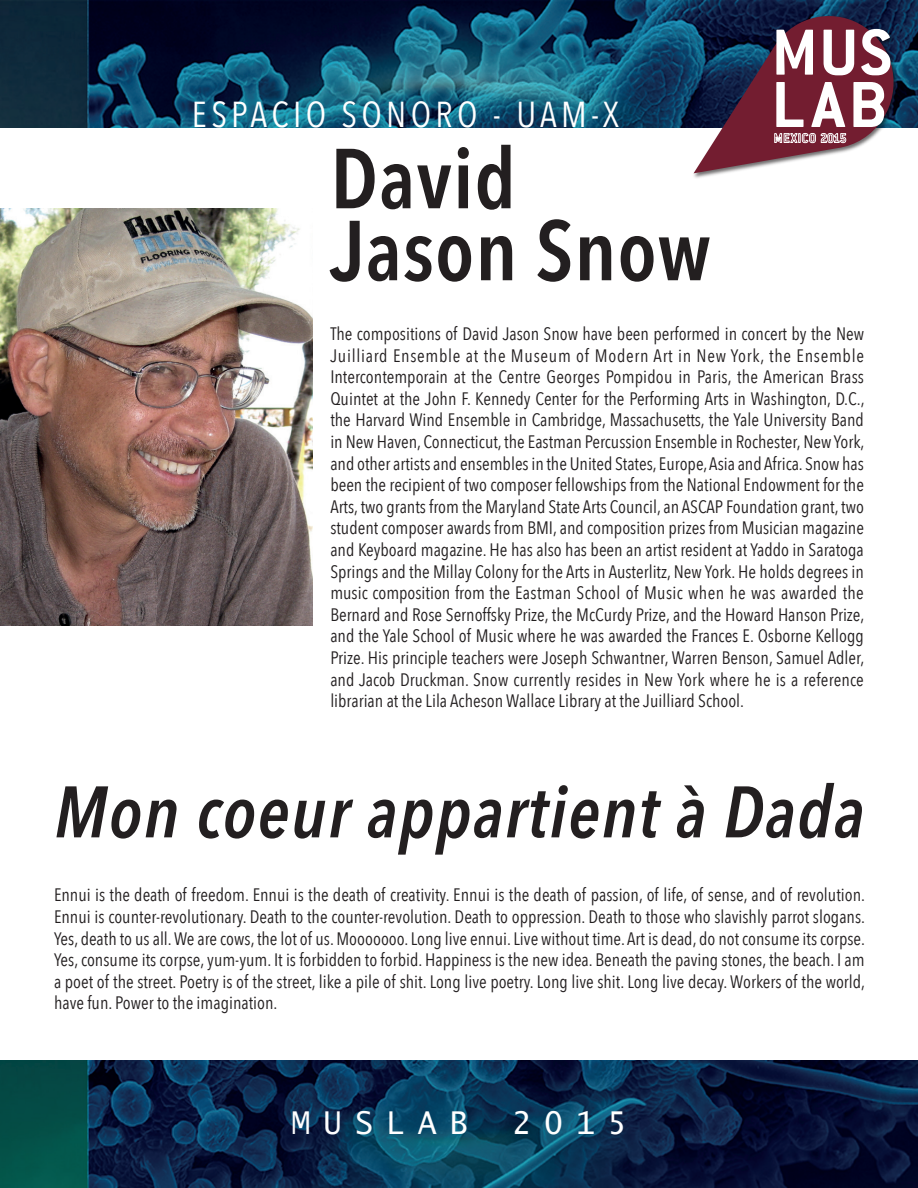
<style>
.page{position:relative;width:918px;height:1188px;background:#fff}
.page>*{position:absolute;margin:0;border:0;box-sizing:border-box;transform-origin:0 0}
.t1{font:600 84px/72px "Avenir Next Condensed";letter-spacing:.01em;color:#231f20}
.t2{font:italic 600 72px "Avenir Next Condensed";letter-spacing:.02em;color:#231f20}
.t3{font:700 71.4px "Conduit ITC";letter-spacing:.04em;color:#fff}
.t4{font:36px "Avenir Next Condensed";letter-spacing:.12em;color:#fff}
.t5{font:31.5px "Lucida Sans Typewriter";letter-spacing:.4em;color:#fff}
.t6{font:18px/21.6px "Avenir Next Condensed";color:#231f20;text-align:justify}
</style>
<div class="page">
<img style="left:0;top:0;width:918px;height:128px">
<img style="left:0;top:1061px;width:918px;height:127px">
<img style="left:691px;top:13px;width:34px;height:165px">
<svg style="left:694px;top:7px;width:208px;height:166px;background:#633f54"></svg>
<img style="left:0;top:208px;width:313px;height:417px">
<h3 class="t4" style="left:192px;top:84px;width:429px">ESPACIO SONORO - UAM-X</h3>
<h1 class="t1" style="left:330px;top:141px;width:382px">David<br>Jason Snow</h1>
<h3 class="t3" style="left:772px;top:11px;width:122px">MUS</h3>
<h3 class="t3" style="left:771px;top:63px;width:118px">LAB</h3>
<p class="t6" style="left:330px;top:322px;width:536px">The compositions of David Jason Snow have been performed in concert by the New Juilliard Ensemble at the Museum of Modern Art in New York, the Ensemble Intercontemporain at the Centre Georges Pompidou in Paris, the American Brass Quintet at the John F. Kennedy Center for the Performing Arts in Washington, D.C., the Harvard Wind Ensemble in Cambridge, Massachusetts, the Yale University Band in New Haven, Connecticut, the Eastman Percussion Ensemble in Rochester, New York, and other artists and ensembles in the United States, Europe, Asia and Africa. Snow has been the recipient of two composer fellowships from the National Endowment for the Arts, two grants from the Maryland State Arts Council, an ASCAP Foundation grant, two student composer awards from BMI, and composition prizes from Musician magazine and Keyboard magazine. He has also has been an artist resident at Yaddo in Saratoga Springs and the Millay Colony for the Arts in Austerlitz, New York. He holds degrees in music composition from the Eastman School of Music when he was awarded the Bernard and Rose Sernoffsky Prize, the McCurdy Prize, and the Howard Hanson Prize, and the Yale School of Music where he was awarded the Frances E. Osborne Kellogg Prize. His principle teachers were Joseph Schwantner, Warren Benson, Samuel Adler, and Jacob Druckman. Snow currently resides in New York where he is a reference librarian at the Lila Acheson Wallace Library at the Juilliard School.</p>
<h2 class="t2" style="left:54px;top:768px;width:812px">Mon coeur appartient à Dada</h2>
<p class="t6" style="left:54px;top:883px;width:813px">Ennui is the death of freedom. Ennui is the death of creativity. Ennui is the death of passion, of life, of sense, and of revolution.<br>Ennui is counter-revolutionary. Death to the counter-revolution. Death to oppression. Death to those who slavishly parrot slogans.<br>Yes, death to us all. We are cows, the lot of us. Mooooooo. Long live ennui. Live without time. Art is dead, do not consume its corpse.<br>Yes, consume its corpse, yum-yum. It is forbidden to forbid. Happiness is the new idea. Beneath the paving stones, the beach. I am a poet of the street. Poetry is of the street, like a pile of shit. Long live poetry. Long live shit. Long live decay. Workers of the world, have fun. Power to the imagination.</p>
<h3 class="t5" style="left:291px;top:1105px;width:178px">MUSLAB</h3>
<h3 class="t5" style="left:513px;top:1105px;width:115px">2015</h3>
</div>
